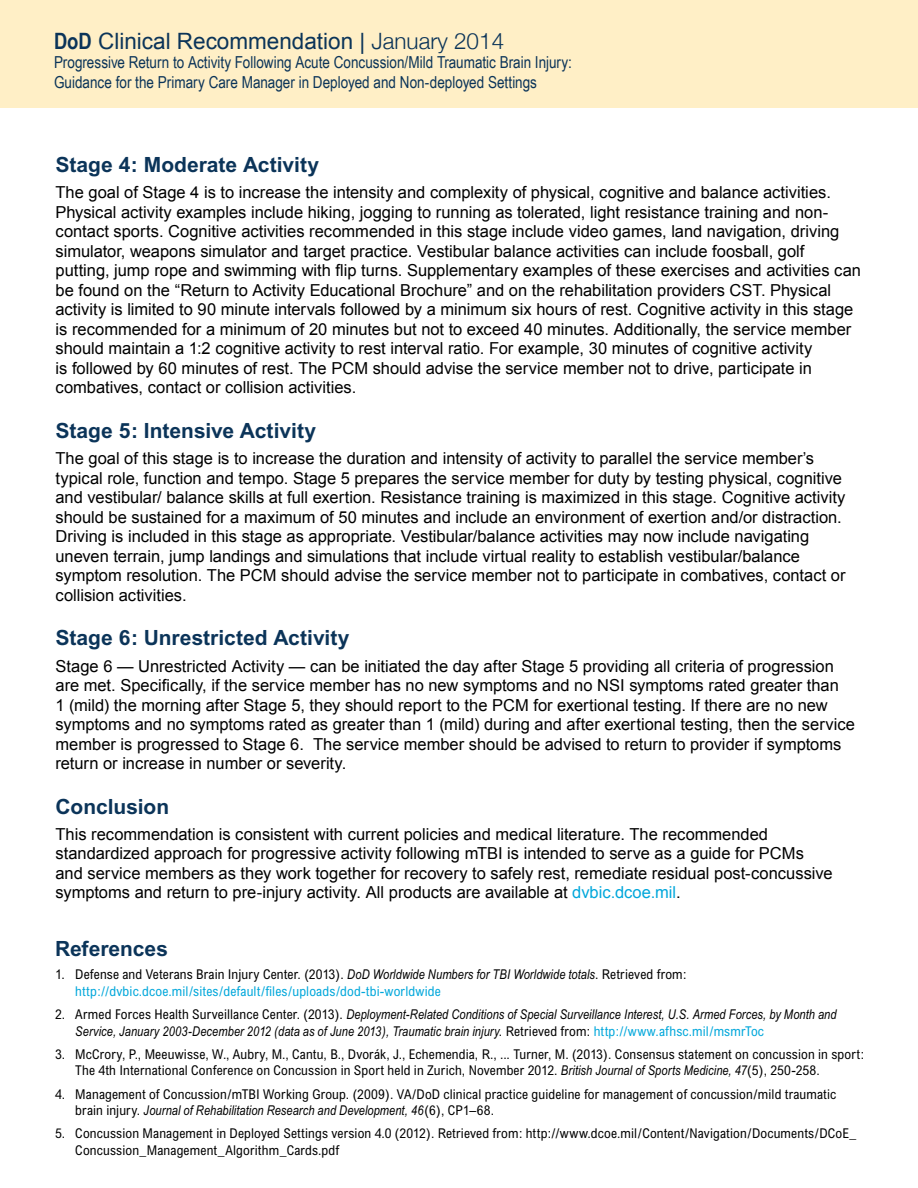
<style>
.page{position:relative;width:918px;height:1188px;background:#fff}
.page>*{position:absolute;margin:0;border:0;box-sizing:border-box;transform-origin:0 0}
.t1{font:22.5px "Arial";color:#0b3459}
.t2{font:700 21px "Arial";color:#0b3459}
.body{font:16.5px/19.5px "Arial";color:#000}
.t3{font:16.5px/19.5px "Arial Narrow";color:#0b3459}
.t4{font:condensed 13.5px/16.5px "Arial";letter-spacing:.01em;color:#000}
.t5{font:italic 13.5px/16.5px "Arial Narrow";letter-spacing:.005em;color:#000}
.t6{font:condensed 13.5px/16.5px "Arial";letter-spacing:.01em;color:#00a7db}
.s1{font-family:"Arial Narrow";font-weight:700}
.s2{font-family:"Helvetica Neue";font-weight:300}
.s3{color:#00a7db}
.s4{color:#000}
.s5{font-family:"Arial Narrow";font-style:italic;font-stretch:normal;color:#000}
.s6{font-family:"Arial";font-style:normal;font-stretch:condensed}
.s7{font-family:"Arial";font-style:normal;font-stretch:condensed;color:#00a7db}
.s8{font-family:"Arial Narrow";font-style:italic;font-stretch:normal}
</style>
<div class="page">
<div style="left:0;top:0;width:918px;height:108px;background:#ffefc6"></div>
<h1 class="t1" style="left:54px;top:26px;width:452px"><span class="s1">DoD</span> Clinical Recommendation | <span class="s2">January 2014</span></h1>
<p class="t3" style="left:54px;top:52px;width:520px">Progressive Return to Activity Following Acute Concussion/Mild Traumatic Brain Injury:<br>Guidance for the Primary Care Manager in Deployed and Non-deployed Settings</p>
<h3 class="t2" style="left:56px;top:152px;width:265px">Stage 4: Moderate Activity</h3>
<p class="body" style="left:56px;top:183px;width:807px">The goal of Stage 4 is to increase the intensity and complexity of physical, cognitive and balance activities.<br>Physical activity examples include hiking, jogging to running as tolerated, light resistance training and non&shy;contact sports. Cognitive activities recommended in this stage include video games, land navigation, driving simulator, weapons simulator and target practice. Vestibular balance activities can include foosball, golf putting, jump rope and swimming with flip turns. Supplementary examples of these exercises and activities can be found on the “Return to Activity Educational Brochure” and on the rehabilitation providers CST. Physical activity is limited to 90 minute intervals followed by a minimum six hours of rest. Cognitive activity in this stage is recommended for a minimum of 20 minutes but not to exceed 40 minutes. Additionally, the service member should maintain a 1:2 cognitive activity to rest interval ratio. For example, 30 minutes of cognitive activity<br>is followed by 60 minutes of rest. The PCM should advise the service member not to drive, participate in combatives, contact or collision activities.</p>
<h3 class="t2" style="left:56px;top:418px;width:262px">Stage 5: Intensive Activity</h3>
<p class="body" style="left:56px;top:449px;width:792px">The goal of this stage is to increase the duration and intensity of activity to parallel the service member’s typical role, function and tempo. Stage 5 prepares the service member for duty by testing physical, cognitive and vestibular/ balance skills at full exertion. Resistance training is maximized in this stage. Cognitive activity should be sustained for a maximum of 50 minutes and include an environment of exertion and/or distraction.<br>Driving is included in this stage as appropriate. Vestibular/balance activities may now include navigating uneven terrain, jump landings and simulations that include virtual reality to establish vestibular/balance symptom resolution. The PCM should advise the service member not to participate in combatives, contact or collision activities.</p>
<h3 class="t2" style="left:56px;top:626px;width:296px">Stage 6: Unrestricted Activity</h3>
<p class="body" style="left:56px;top:656px;width:801px">Stage 6 — Unrestricted Activity — can be initiated the day after Stage 5 providing all criteria of progression are met. Specifically, if the service member has no new symptoms and no NSI symptoms rated greater than<br>1 (mild) the morning after Stage 5, they should report to the PCM for exertional testing. If there are no new symptoms and no symptoms rated as greater than 1 (mild) during and after exertional testing, then the service member is progressed to Stage 6. The service member should be advised to return to provider if symptoms return or increase in number or severity.</p>
<h3 class="t2" style="left:56px;top:794px;width:115px">Conclusion</h3>
<p class="body" style="left:56px;top:825px;width:779px">This recommendation is consistent with current policies and medical literature. The recommended standardized approach for progressive activity following mTBI is intended to serve as a guide for PCMs and service members as they work together for recovery to safely rest, remediate residual post-concussive symptoms and return to pre-injury activity. All products are available at <span class="s3">dvbic.dcoe.mil</span>.</p>
<h2 class="t2" style="left:55px;top:936px;width:114px">References</h2>
<p class="t6" style="left:75px;top:966px;width:613px;text-indent:-20px"><span class="s4">1. Defense and Veterans Brain Injury Center. (2013).</span> <span class="s5">DoD Worldwide Numbers for TBI Worldwide totals</span><span class="s4">. Retrieved from: </span>http://dvbic.dcoe.mil/sites/default/files/uploads/dod-tbi-worldwide</p>
<p class="t5" style="left:75px;top:1006px;width:763px;text-indent:-20px"><span class="s6">2. Armed Forces Health Surveillance Center. (2013).</span> Deployment-Related Conditions of Special Surveillance Interest, U.S. Armed Forces, by Month and<br>Service, January 2003-December 2012 (data as of June 2013), Traumatic brain injury<span class="s6">. Retrieved from:</span> <span class="s7">http://www.afhsc.mil/msmrToc</span></p>
<p class="t4" style="left:75px;top:1046px;width:790px;text-indent:-20px">3. McCrory, P., Meeuwisse, W., Aubry, M., Cantu, B., Dvorák, J., Echemendia, R., ... Turner, M. (2013). Consensus statement on concussion in sport:<br>The 4th International Conference on Concussion in Sport held in Zurich, November 2012. <span class="s8">British Journal of Sports Medicine, 47</span>(5), 250-258.</p>
<p class="t4" style="left:75px;top:1085px;width:762px;text-indent:-20px">4. Management of Concussion/mTBI Working Group. (2009). VA/DoD clinical practice guideline for management of concussion/mild traumatic brain injury. <span class="s8">Journal of Rehabilitation Research and Development, 46</span>(6), CP1–68.</p>
<p class="t4" style="left:75px;top:1125px;width:783px;text-indent:-20px">5. Concussion Management in Deployed Settings version 4.0 (2012). Retrieved from: http://www.dcoe.mil/Content/Navigation/Documents/DCoE_<br>Concussion_Management_Algorithm_Cards.pdf</p>
</div>
